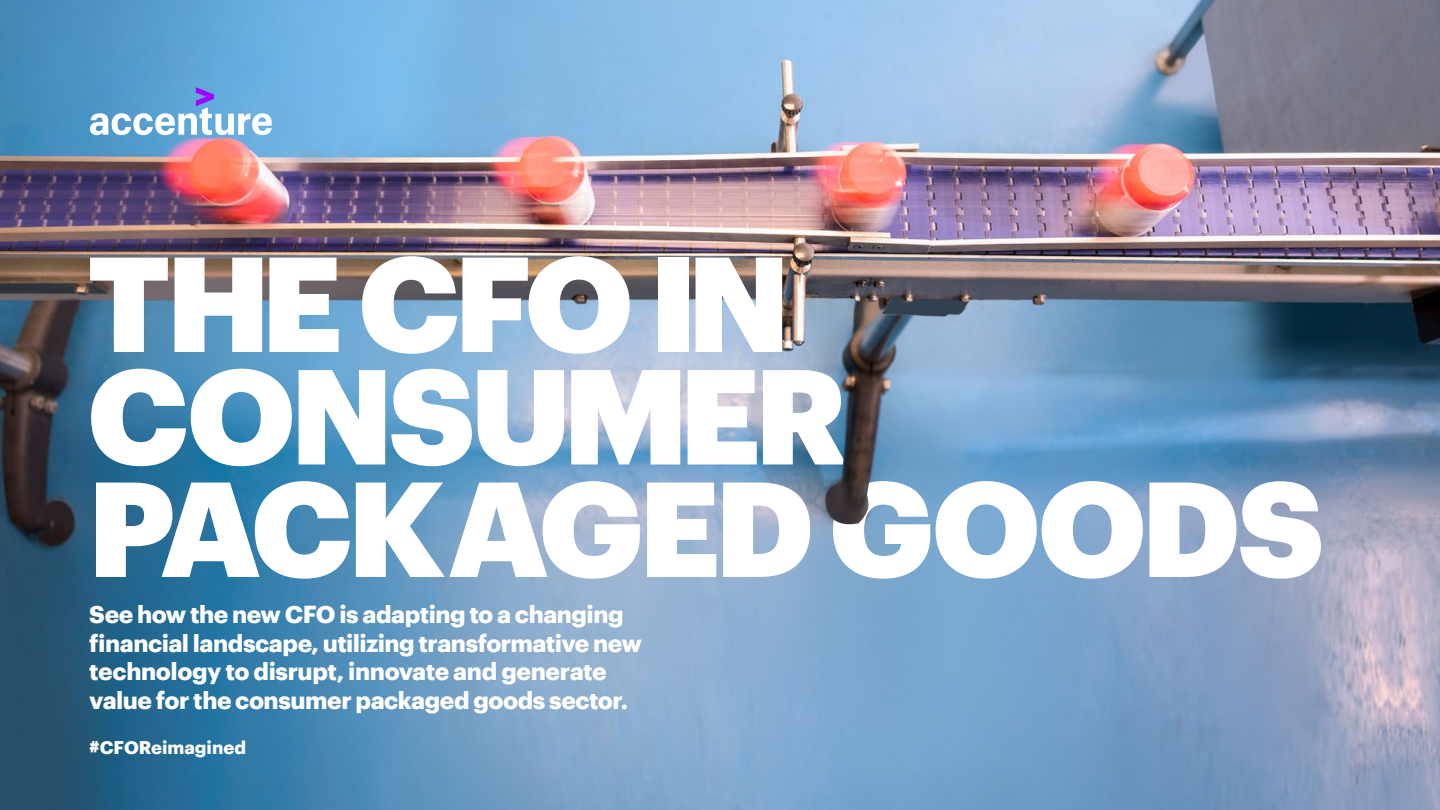
<style>
.page{position:relative;width:1440px;height:810px;background:#fff}
.page>*{position:absolute;margin:0;border:0;box-sizing:border-box;transform-origin:0 0}
.t1{font:900 132px/112.5px "Graphik";letter-spacing:-.04em;color:#fff}
.t2{font:700 24px/28.5px "Graphik";letter-spacing:-.02em;color:#fff}
.t3{font:700 18px "Graphik";color:#fff}
</style>
<div class="page">
<img style="left:0;top:0;width:1440px;height:810px">
<img style="left:824px;top:432px;width:50px;height:94px">
<svg style="left:90px;top:87px;width:182px;height:48px"></svg>
<h1 class="t1" style="left:87px;top:236px;width:1238px">THE CFO IN<br>CONSUMER<br>PACKAGED GOODS</h1>
<p class="t2" style="left:89px;top:598px;width:554px">See how the new CFO is adapting to a changing financial landscape, utilizing transformative new technology to disrupt, innovate and generate value for the consumer packaged goods sector.</p>
<p class="t3" style="left:89px;top:734px;width:158px">#CFOReimagined</p>
</div>
